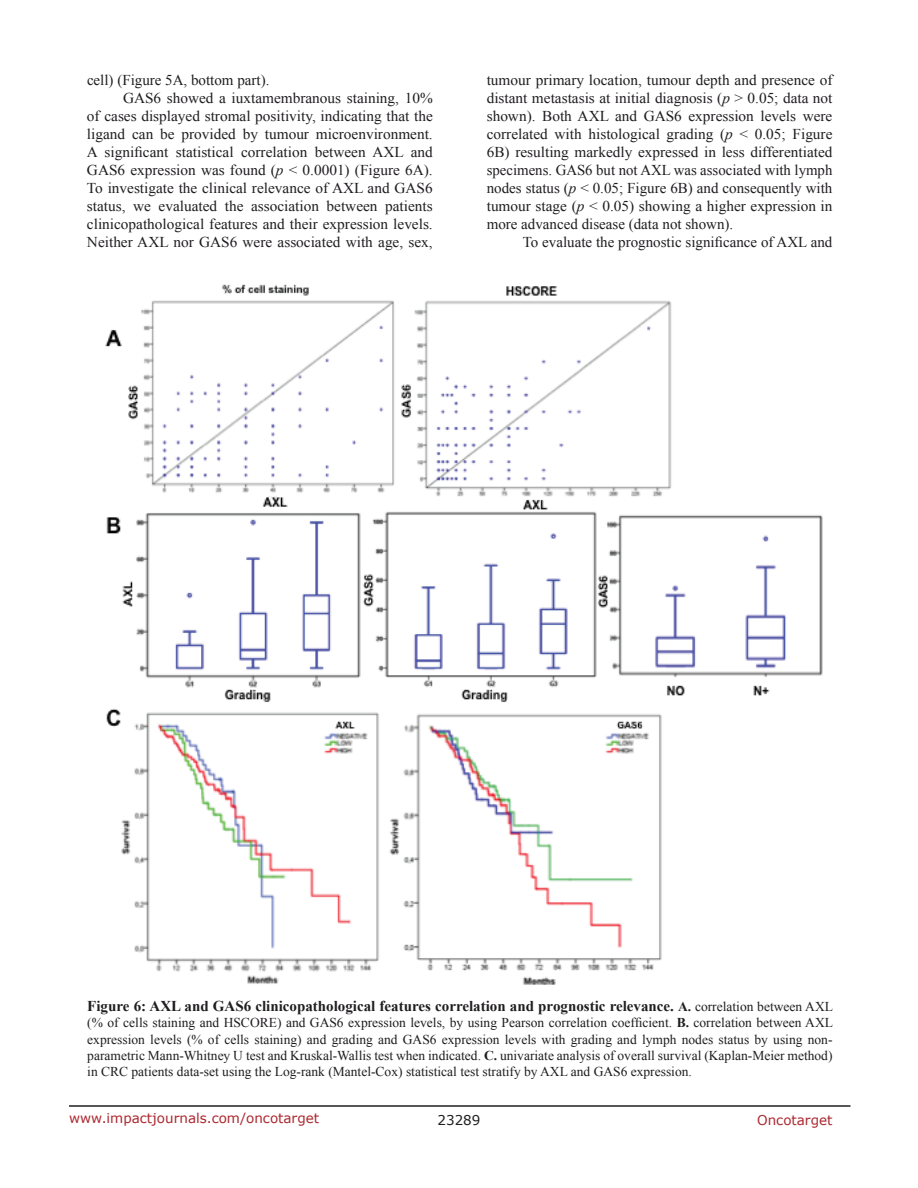
<style>
.page{position:relative;width:918px;height:1188px;background:#fff}
.page>*{position:absolute;margin:0;border:0;box-sizing:border-box;transform-origin:0 0}
.t1{font:15px/18px "Times New Roman";color:#201d20;text-align:justify}
.t2{font:700 15px "Times New Roman";color:#201d20}
.t3{font:13.5px/16.2px "Times New Roman";color:#201d20;text-align:justify}
.t4{font:13.5px "Verdana";color:#ac2830}
.t5{font:13.5px "Verdana";color:#201d20}
.s1{font-style:italic}
.s2{font-size:13.5px}
.s3{font-weight:400;font-size:13.5px}
.s4{font-weight:700}
</style>
<div class="page">
<hr style="left:69px;top:1105px;width:781px;height:2px;background:#231f20">
<img style="left:105px;top:284px;width:718px;height:701px">
<p class="t1" style="left:87px;top:71px;width:184px">cell) (Figure 5A, bottom part).</p>
<p class="t1" style="left:123px;top:89px;width:311px">GAS6 showed a iuxtamembranous staining, 10%</p>
<p class="t1" style="left:87px;top:107px;width:347px">of cases displayed stromal positivity, indicating that the</p>
<p class="t1" style="left:87px;top:125px;width:347px">ligand can be provided by tumour microenvironment.</p>
<p class="t1" style="left:87px;top:143px;width:347px">A significant statistical correlation between AXL and</p>
<p class="t1" style="left:87px;top:161px;width:347px">GAS6 expression was found (<span class="s1">p</span> &lt; 0.0001) (Figure 6A).</p>
<p class="t1" style="left:87px;top:179px;width:347px">To investigate the clinical relevance of AXL and GAS6</p>
<p class="t1" style="left:87px;top:197px;width:347px">status, we evaluated the association between patients</p>
<p class="t1" style="left:87px;top:215px;width:347px">clinicopathological features and their expression levels.</p>
<p class="t1" style="left:87px;top:233px;width:347px">Neither AXL nor GAS6 were associated with age, sex,</p>
<p class="t1" style="left:487px;top:71px;width:347px">tumour primary location, tumour depth and presence of distant metastasis at initial diagnosis (<span class="s1">p</span> &gt; 0.05; data not shown). Both AXL and GAS6 expression levels were correlated with histological grading (<span class="s1">p</span> &lt; 0.05; Figure 6B) resulting markedly expressed in less differentiated specimens. GAS6 but not AXL was associated with lymph nodes status (<span class="s1">p</span> &lt; 0.05; Figure 6B) and consequently with tumour stage (<span class="s1">p</span> &lt; 0.05) showing a higher expression in more advanced disease (data not shown).</p>
<p class="t1" style="left:523px;top:233px;width:311px">To evaluate the prognostic significance of AXL and</p>
<p class="t2" style="left:87px;top:996px;width:747px">Figure 6: AXL and GAS6 clinicopathological features correlation and prognostic relevance. <span class="s2">A.</span> <span class="s3">correlation between AXL</span></p>
<p class="t3" style="left:87px;top:1015px;width:747px">(% of cells staining and HSCORE) and GAS6 expression levels, by using Pearson correlation coefficient. <span class="s4">B.</span> correlation between AXL expression levels (% of cells staining) and grading and GAS6 expression levels with grading and lymph nodes status by using non&shy;parametric Mann-Whitney U test and Kruskal-Wallis test when indicated. <span class="s4">C.</span> univariate analysis of overall survival (Kaplan-Meier method) in CRC patients data-set using the Log-rank (Mantel-Cox) statistical test stratify by AXL and GAS6 expression.</p>
<p class="t4" style="left:69px;top:1109px;width:252px">www.impactjournals.com/oncotarget</p>
<p class="t5" style="left:438px;top:1111px;width:44px">23289</p>
<p class="t4" style="left:757px;top:1111px;width:77px">Oncotarget</p>
</div>
